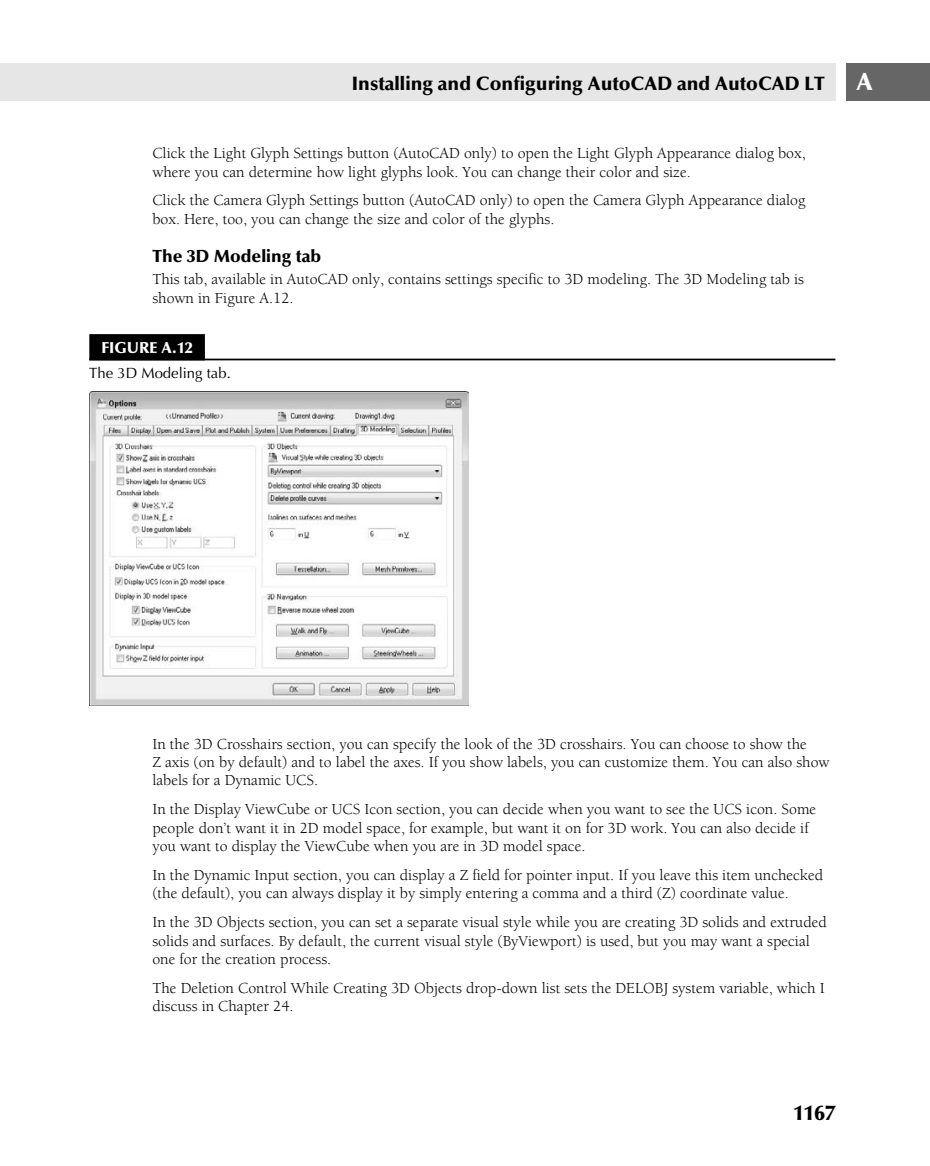
<style>
.page{position:relative;width:930px;height:1166px;background:#fff}
.page>*{position:absolute;margin:0;border:0;box-sizing:border-box;transform-origin:0 0}
.t1{font:900 24.5px "Optima LT Std";color:#fff}
.t2{font:900 21px "Optima LT Std";color:#000}
.t3{font:900 19.25px "Optima LT Std";color:#000}
.t4{font:900 17.5px "Optima LT Std";color:#000}
.t5{font:15.75px/18.4px "Berkeley Std";color:#000}
.t6{font:900 15.75px "Optima LT Std";color:#fff}
.t7{font:14.88px "Optima LT Std";color:#000}
</style>
<div class="page">
<div style="left:0;top:63px;width:835px;height:38px;background:#e6e6e6"></div>
<div style="left:845px;top:63px;width:84px;height:38px;background:#666"></div>
<div style="left:89px;top:334px;width:116px;height:26px;background:#000"></div>
<hr style="left:89px;top:358px;width:746px;height:2px;background:#000">
<img style="left:89px;top:391px;width:379px;height:314px">
<p class="t3" style="left:352px;top:76px;width:474px">Installing and Configuring AutoCAD and AutoCAD LT</p>
<h1 class="t1" style="left:856px;top:71px;width:18px">A</h1>
<p class="t5" style="left:152px;top:145px;width:654px">Click the Light Glyph Settings button (AutoCAD only) to open the Light Glyph Appearance dialog box, where you can determine how light glyphs look. You can change their color and size.</p>
<p class="t5" style="left:152px;top:192px;width:654px">Click the Camera Glyph Settings button (AutoCAD only) to open the Camera Glyph Appearance dialog box. Here, too, you can change the size and color of the glyphs.</p>
<p class="t4" style="left:152px;top:249px;width:170px">The 3D Modeling tab</p>
<p class="t5" style="left:152px;top:271px;width:653px">This tab, available in AutoCAD only, contains settings specific to 3D modeling. The 3D Modeling tab is shown in Figure A.12.</p>
<p class="t6" style="left:101px;top:341px;width:93px">FIGURE A.12</p>
<p class="t7" style="left:89px;top:367px;width:143px">The 3D Modeling tab.</p>
<p class="t5" style="left:152px;top:735px;width:678px">In the 3D Crosshairs section, you can specify the look of the 3D crosshairs. You can choose to show the<br>Z axis (on by default) and to label the axes. If you show labels, you can customize them. You can also show labels for a Dynamic UCS.</p>
<p class="t5" style="left:152px;top:801px;width:665px">In the Display ViewCube or UCS Icon section, you can decide when you want to see the UCS icon. Some people don’t want it in 2D model space, for example, but want it on for 3D work. You can also decide if you want to display the ViewCube when you are in 3D model space.</p>
<p class="t5" style="left:152px;top:867px;width:672px">In the Dynamic Input section, you can display a Z field for pointer input. If you leave this item unchecked (the default), you can always display it by simply entering a comma and a third (Z) coordinate value.</p>
<p class="t5" style="left:152px;top:914px;width:676px">In the 3D Objects section, you can set a separate visual style while you are creating 3D solids and extruded solids and surfaces. By default, the current visual style (ByViewport) is used, but you may want a special one for the creation process.</p>
<p class="t5" style="left:152px;top:980px;width:673px">The Deletion Control While Creating 3D Objects drop-down list sets the DELOBJ system variable, which I discuss in Chapter 24.</p>
<h2 class="t2" style="left:793px;top:1104px;width:43px">1167</h2>
</div>
